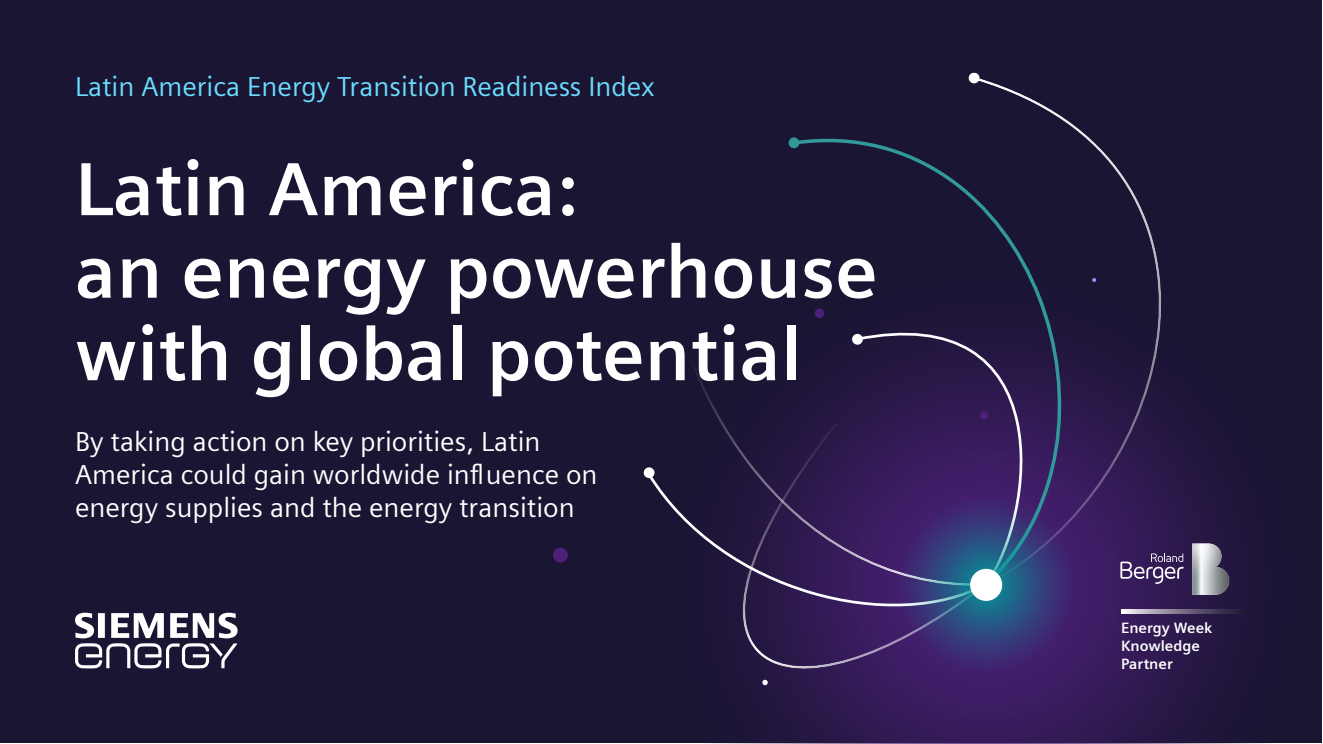
<style>
.page{position:relative;width:1323px;height:744px;background:#fff}
.page>*{position:absolute;margin:0;border:0;box-sizing:border-box;transform-origin:0 0}
.t1{font:700 75px/82.5px "Siemens Sans";color:#fff}
.t2{font:27.5px/33px "Siemens Sans";color:#fff}
.t3{font:27.5px "Siemens Sans";color:#6addff}
.t4{font:700 15px/18px "Siemens Sans";color:#fff}
</style>
<div class="page">
<div style="left:1px;top:1px;width:1321px;height:742px;background:#1b1534"></div>
<svg style="left:651px;top:414px;width:616px;height:330px"></svg>
<svg style="left:552px;top:547px;width:16px;height:16px"></svg>
<svg style="left:762px;top:679px;width:6px;height:6px"></svg>
<svg style="left:648px;top:473px;width:89px;height:140px"></svg>
<svg style="left:796px;top:138px;width:179px;height:65px"></svg>
<svg style="left:975px;top:77px;width:189px;height:509px"></svg>
<svg style="left:737px;top:423px;width:249px;height:250px"></svg>
<svg style="left:666px;top:244px;width:319px;height:345px"></svg>
<div style="left:968px;top:72px;width:11px;height:12px;background:#fff;border-radius:50%"></div>
<div style="left:788px;top:137px;width:11px;height:11px;background:#31999a;border-radius:50%"></div>
<div style="left:852px;top:334px;width:11px;height:11px;background:#fff;border-radius:50%"></div>
<div style="left:643px;top:467px;width:11px;height:11px;background:#fff;border-radius:50%"></div>
<svg style="left:891px;top:494px;width:189px;height:185px;background:#3e3d7a"></svg>
<svg style="left:75px;top:612px;width:163px;height:56px"></svg>
<svg style="left:1121px;top:610px;width:127px;height:3px"></svg>
<img style="left:1192px;top:543px;width:37px;height:52px">
<svg style="left:1120px;top:553px;width:63px;height:31px;background:#5f4b7a"></svg>
<p class="t3" style="left:75px;top:66px;width:581px">Latin America Energy Transition Readiness Index</p>
<h1 class="t1" style="left:75px;top:144px;width:804px">Latin America:<br>an energy powerhouse with global potential</h1>
<p class="t2" style="left:75px;top:423px;width:524px">By taking action on key priorities, Latin<br>America could gain worldwide influence on energy supplies and the energy transition</p>
<p class="t4" style="left:1121px;top:618px;width:93px">Energy Week<br>Knowledge<br>Partner</p>
</div>
